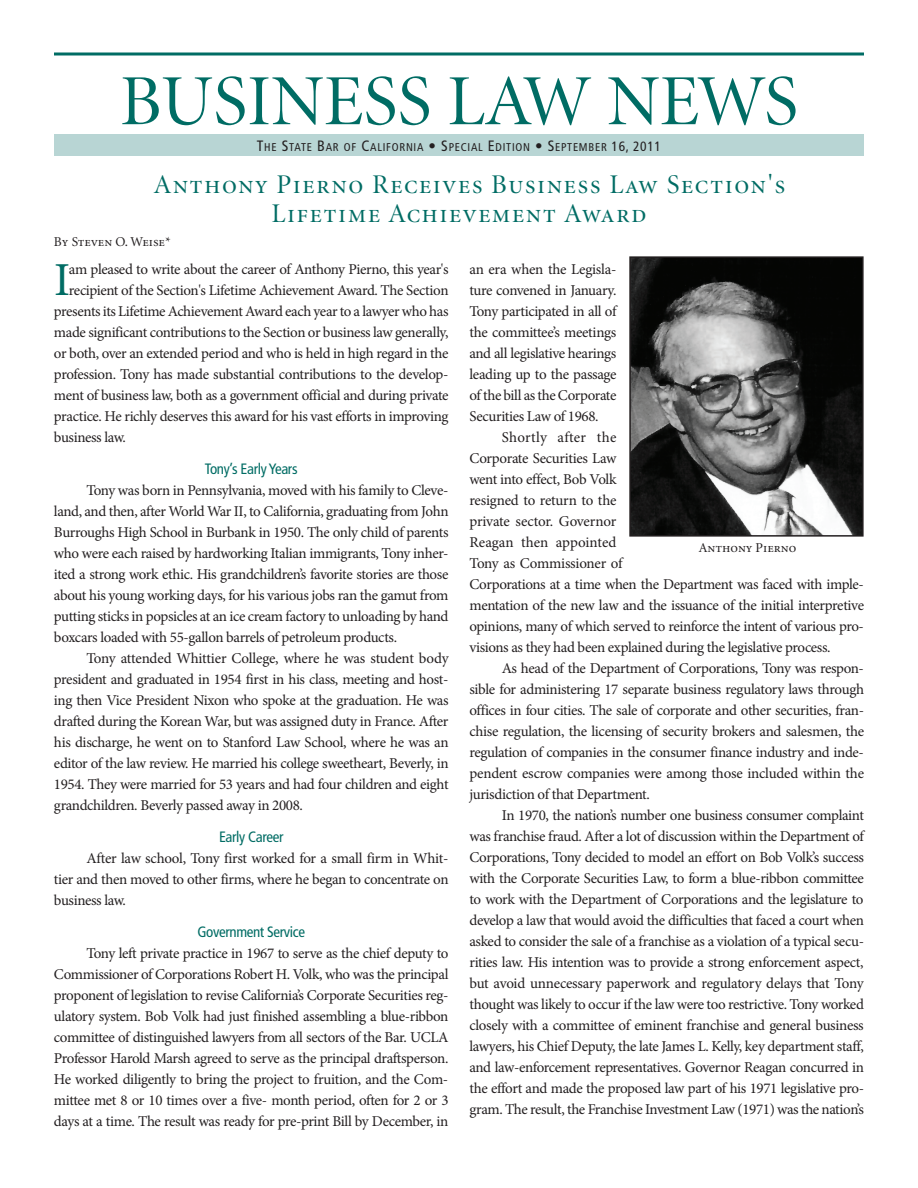
<style>
.page{position:relative;width:918px;height:1188px;background:#fff}
.page>*{position:absolute;margin:0;border:0;box-sizing:border-box;transform-origin:0 0}
.t1{font:72px "Minion Display Regular SC";color:#006c64}
.t2{font:47.25px "Minion Pro";color:#006c64}
.t3{font:27px/28.5px "Minion Display Regular SC";letter-spacing:.05em;color:#006c64}
.t4{font:15px/21px "Minion Pro";letter-spacing:-.025em;color:#231f20;text-align:justify}
.t5{font:condensed 15px "Frutiger LT Std";letter-spacing:-.025em;color:#006c64}
.t6{font:13.5px "Minion Regular SC";color:#231f20}
.t7{font:condensed 11.25px "Frutiger LT Std";letter-spacing:.065em;color:#231f20}
.s1{font-size:15px}
.s2{font-size:13.5px}
</style>
<div class="page">
<svg style="left:54px;top:52px;width:810px;height:4px;background:#3f908a"></svg>
<div style="left:54px;top:134px;width:810px;height:22px;background:#b8d5d4"></div>
<img style="left:632px;top:259px;width:229px;height:275px">
<div style="left:629px;top:256px;width:235px;height:281px;border:2px solid #231f20"></div>
<h1 class="t1" style="left:120px;top:66px;width:680px">BUSINESS LAW NEWS</h1>
<p class="t7" style="left:257px;top:140px;width:406px"><span class="s1">T</span>HE <span class="s1">S</span>TATE <span class="s1">B</span>AR OF <span class="s1">C</span>ALIFORNIA <span class="s1">• S</span>PECIAL <span class="s1">E</span>DITION <span class="s1">• S</span>EPTEMBER <span class="s2">16, 2011</span></p>
<h3 class="t3" style="left:272px;top:171px;width:515px;text-indent:-118px">Anthony Pierno Receives Business Law Section's<br>Lifetime Achievement Award</h3>
<p class="t6" style="left:54px;top:235px;width:118px">By Steven O. Weise*</p>
<h2 class="t2" style="left:54px;top:249px;width:18px">I</h2>
<p class="t4" style="left:69px;top:259px;width:381px">am pleased to write about the career of Anthony Pierno, this year's</p>
<p class="t4" style="left:69px;top:280px;width:381px">recipient of the Section's Lifetime Achievement Award. The Section</p>
<p class="t4" style="left:54px;top:301px;width:396px">presents its Lifetime Achievement Award each year to a lawyer who has</p>
<p class="t4" style="left:54px;top:322px;width:396px">made significant contributions to the Section or business law generally,</p>
<p class="t4" style="left:54px;top:343px;width:396px">or both, over an extended period and who is held in high regard in the</p>
<p class="t4" style="left:54px;top:364px;width:396px">profession. Tony has made substantial contributions to the develop-</p>
<p class="t4" style="left:54px;top:385px;width:396px">ment of business law, both as a government official and during private</p>
<p class="t4" style="left:54px;top:406px;width:396px">practice. He richly deserves this award for his vast efforts in improving</p>
<p class="t4" style="left:54px;top:427px;width:74px">business law.</p>
<p class="t5" style="left:205px;top:460px;width:94px">Tony’s Early Years</p>
<p class="t4" style="left:54px;top:480px;width:396px;text-indent:32px">Tony was born in Pennsylvania, moved with his family to Cleve&shy;land, and then, after World War II, to California, graduating from John Burroughs High School in Burbank in 1950. The only child of parents who were each raised by hardworking Italian immigrants, Tony inher&shy;ited a strong work ethic. His grandchildren’s favorite stories are those about his young working days, for his various jobs ran the gamut from putting sticks in popsicles at an ice cream factory to unloading by hand boxcars loaded with 55-gallon barrels of petroleum products.</p>
<p class="t4" style="left:54px;top:648px;width:396px;text-indent:32px">Tony attended Whittier College, where he was student body president and graduated in 1954 first in his class, meeting and host&shy;ing then Vice President Nixon who spoke at the graduation. He was drafted during the Korean War, but was assigned duty in France. After his discharge, he went on to Stanford Law School, where he was an editor of the law review. He married his college sweetheart, Beverly, in 1954. They were married for 53 years and had four children and eight grandchildren. Beverly passed away in 2008.</p>
<p class="t5" style="left:219px;top:828px;width:66px">Early Career</p>
<p class="t4" style="left:54px;top:848px;width:396px;text-indent:32px">After law school, Tony first worked for a small firm in Whit&shy;tier and then moved to other firms, where he began to concentrate on business law.</p>
<p class="t5" style="left:198px;top:923px;width:109px">Government Service</p>
<p class="t4" style="left:54px;top:943px;width:396px;text-indent:32px">Tony left private practice in 1967 to serve as the chief deputy to Commissioner of Corporations Robert H. Volk, who was the principal proponent of legislation to revise California’s Corporate Securities reg&shy;ulatory system. Bob Volk had just finished assembling a blue-ribbon committee of distinguished lawyers from all sectors of the Bar. UCLA Professor Harold Marsh agreed to serve as the principal draftsperson.<br>He worked diligently to bring the project to fruition, and the Com&shy;mittee met 8 or 10 times over a five- month period, often for 2 or 3 days at a time. The result was ready for pre-print Bill by December, in</p>
<p class="t4" style="left:469px;top:259px;width:149px">an era when the Legisla&shy;ture convened in January.<br>Tony participated in all of the committee’s meetings and all legislative hearings leading up to the passage of the bill as the Corporate Securities Law of 1968.</p>
<p class="t4" style="left:469px;top:427px;width:396px;text-align:left;text-indent:32px">Shortly after the<br>Corporate Securities Law<br>went into effect, Bob Volk<br>resigned to return to the<br>private sector. Governor<br>Reagan then appointed<br>Tony as Commissioner of<br>Corporations at a time when the Department was faced with imple&shy;mentation of the new law and the issuance of the initial interpretive opinions, many of which served to reinforce the intent of various pro&shy;visions as they had been explained during the legislative process.</p>
<p class="t4" style="left:469px;top:658px;width:396px;text-indent:32px">As head of the Department of Corporations, Tony was respon&shy;sible for administering 17 separate business regulatory laws through offices in four cities. The sale of corporate and other securities, fran&shy;chise regulation, the licensing of security brokers and salesmen, the regulation of companies in the consumer finance industry and inde&shy;pendent escrow companies were among those included within the jurisdiction of that Department.</p>
<p class="t4" style="left:469px;top:805px;width:396px;text-indent:32px">In 1970, the nation’s number one business consumer complaint was franchise fraud. After a lot of discussion within the Department of Corporations, Tony decided to model an effort on Bob Volk’s success with the Corporate Securities Law, to form a blue-ribbon committee to work with the Department of Corporations and the legislature to develop a law that would avoid the difficulties that faced a court when asked to consider the sale of a franchise as a violation of a typical secu&shy;rities law. His intention was to provide a strong enforcement aspect, but avoid unnecessary paperwork and regulatory delays that Tony thought was likely to occur if the law were too restrictive. Tony worked closely with a committee of eminent franchise and general business lawyers, his Chief Deputy, the late James L. Kelly, key department staff, and law-enforcement representatives. Governor Reagan concurred in the effort and made the proposed law part of his 1971 legislative pro&shy;gram. The result, the Franchise Investment Law (1971) was the nation’s</p>
<p class="t6" style="left:699px;top:541px;width:99px">Anthony Pierno</p>
</div>
